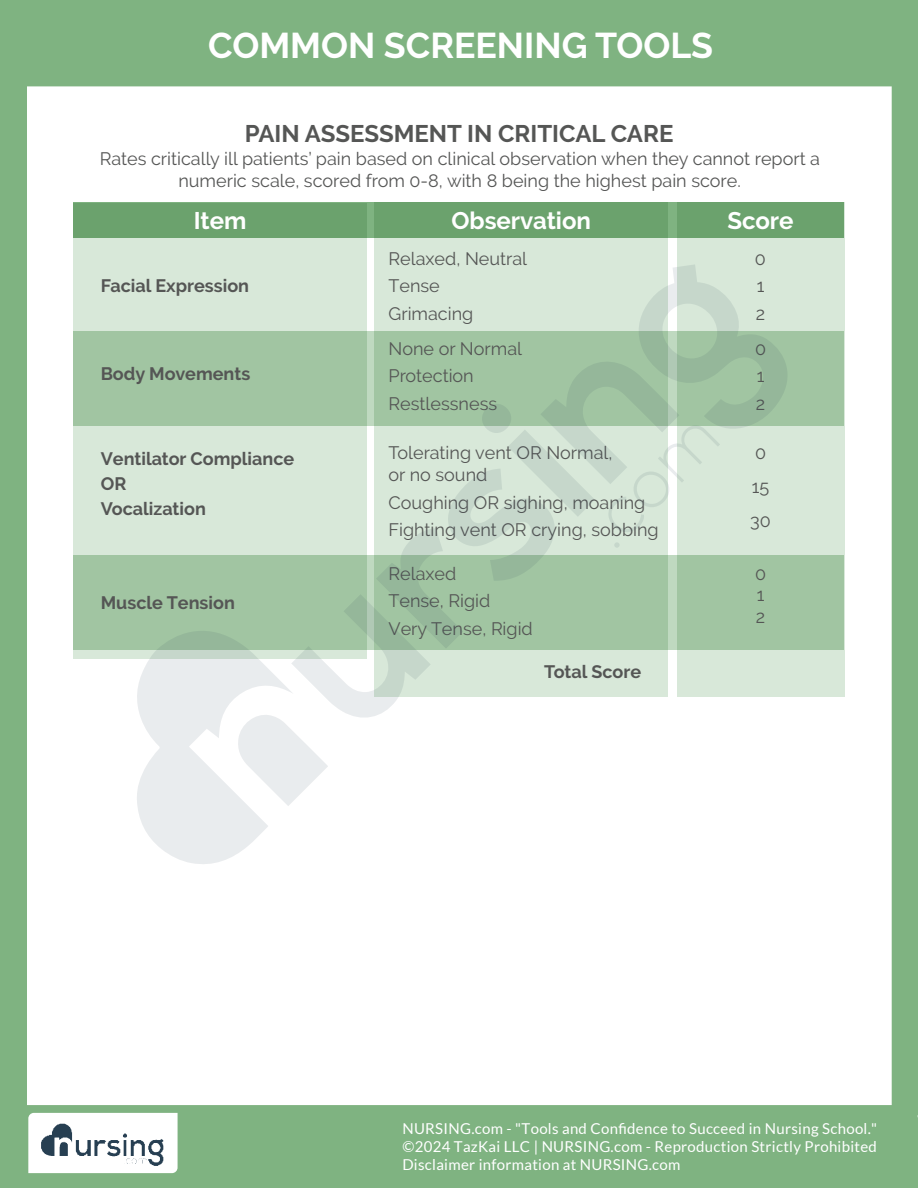
<style>
.page{position:relative;width:918px;height:1188px;background:#fff}
.page>*{position:absolute;margin:0;border:0;box-sizing:border-box;transform-origin:0 0}
.t1{font:700 35.7px "Raleway";color:#fff}
.t2{font:700 24px "Raleway";color:#555655}
.t3{font:700 24px "Raleway";color:#fff}
.t4{font:18px/27.6px "Raleway";color:#555655}
.t5{font:700 18px/24.6px "Raleway";color:#555655}
.t6{font:15px/18px "Lato";letter-spacing:.02em;color:#fff;text-align:justify}
</style>
<div class="page">
<div style="left:26px;top:0;width:892px;height:86px;background:#7fb381"></div>
<div style="left:26px;top:1105px;width:892px;height:83px;background:#7fb381"></div>
<div style="left:892px;top:2px;width:26px;height:1119px;background:#7fb381"></div>
<div style="left:0;top:0;width:26px;height:1188px;background:#7fb381"></div>
<div style="left:74px;top:203px;width:770px;height:35px;background:#7fb381"></div>
<svg style="left:74px;top:203px;width:293px;height:456px;background:#b3d0b4"></svg>
<svg style="left:374px;top:203px;width:294px;height:61px;background:#99bf9b"></svg>
<svg style="left:677px;top:203px;width:167px;height:494px;background:#bdd6be"></svg>
<div style="left:74px;top:332px;width:770px;height:94px;background:#a1c5a2"></div>
<div style="left:74px;top:556px;width:770px;height:94px;background:#a1c5a2"></div>
<svg style="left:28px;top:1113px;width:150px;height:60px"></svg>
<img style="left:36px;top:1118px;width:134px;height:50px">
<svg style="left:137px;top:264px;width:651px;height:600px"></svg>
<h1 class="t1" style="left:208px;top:32px;width:506px">COMMON SCREENING TOOLS</h1>
<h2 class="t2" style="left:245px;top:124px;width:430px">PAIN ASSESSMENT IN CRITICAL CARE</h2>
<p class="t4" style="left:100px;top:150px;width:722px;line-height:21.6px;text-align:center">Rates critically ill patients’ pain based on clinical observation when they cannot report a numeric scale, scored from 0-8, with 8 being the highest pain score.</p>
<h2 class="t3" style="left:451px;top:212px;width:141px">Observation</h2>
<h2 class="t3" style="left:727px;top:212px;width:68px">Score</h2>
<p class="t4" style="left:755px;top:246px;width:13px;text-align:justify">0<br>1<br>2</p>
<h2 class="t3" style="left:194px;top:212px;width:54px">Item</h2>
<h2 class="t3" style="left:519px;top:212px;width:15px">2</h2>
<h2 class="t3" style="left:777px;top:212px;width:15px">4</h2>
<p class="t4" style="left:389px;top:246px;width:140px">Relaxed, Neutral<br>Tense<br>Grimacing</p>
<p class="t5" style="left:101px;top:275px;width:150px">Facial Expression</p>
<p class="t5" style="left:101px;top:363px;width:151px">Body Movements</p>
<p class="t4" style="left:389px;top:336px;width:135px">None or Normal<br>Protection<br>Restlessness</p>
<p class="t5" style="left:101px;top:448px;width:195px">Ventilator Compliance<br>OR<br>Vocalization</p>
<p class="t4" style="left:389px;top:444px;width:226px;line-height:21.6px">Tolerating vent OR Normal, or no sound</p>
<p class="t4" style="left:389px;top:490px;width:272px">Coughing OR sighing, moaning<br>Fighting vent OR crying, sobbing</p>
<p class="t5" style="left:101px;top:592px;width:136px">Muscle Tension</p>
<p class="t4" style="left:389px;top:561px;width:146px">Relaxed<br>Tense, Rigid<br>Very Tense, Rigid</p>
<p class="t5" style="left:544px;top:661px;width:98px">Total Score</p>
<p class="t4" style="left:755px;top:336px;width:13px;text-align:justify">0<br>1<br>2</p>
<p class="t4" style="left:750px;top:438px;width:22px;line-height:33.6px">0<br>15<br>30</p>
<p class="t4" style="left:755px;top:564px;width:13px;line-height:21.6px;text-align:justify">0<br>1<br>2</p>
<p class="t6" style="left:402px;top:1120px;width:476px">NURSING.com - "Tools and Confidence to Succeed in Nursing School." ©2024 TazKai LLC | NURSING.com - Reproduction Strictly Prohibited Disclaimer information at NURSING.com</p>
</div>
